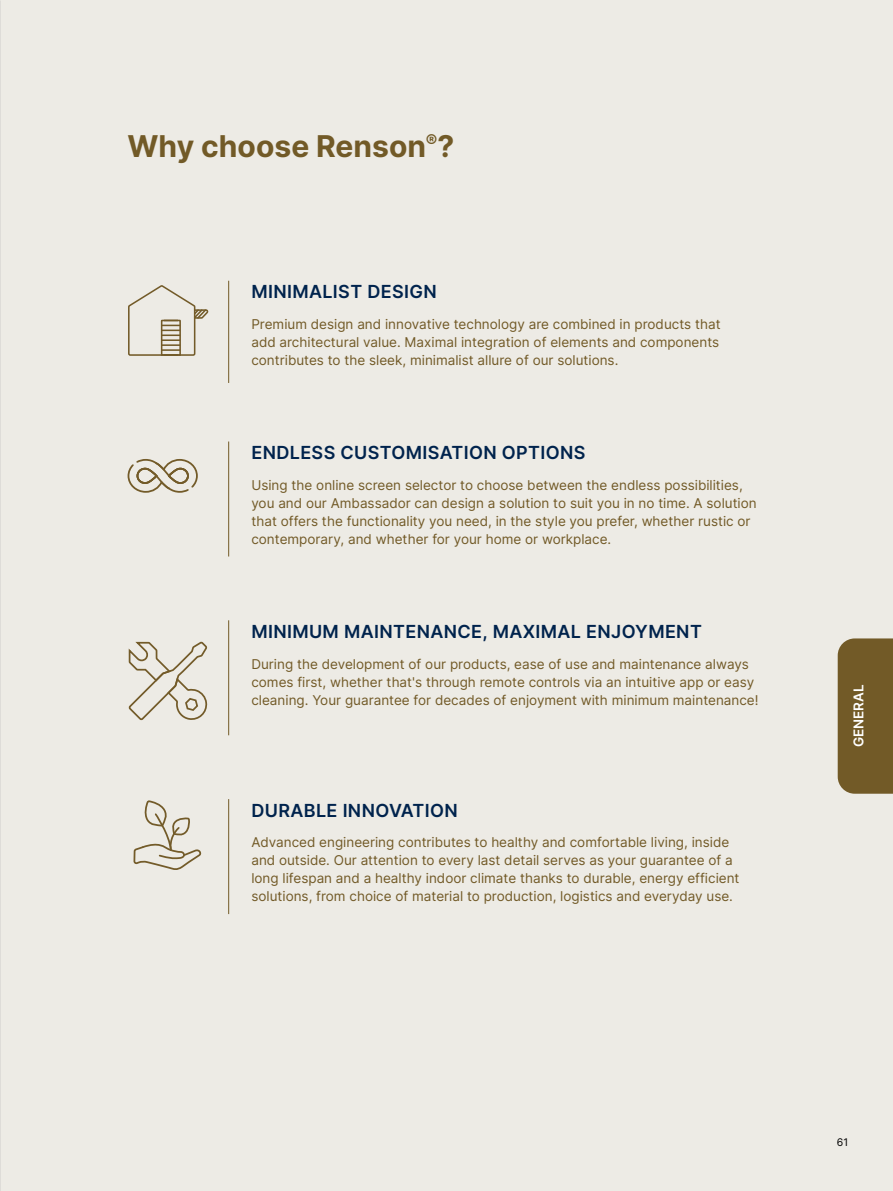
<style>
.page{position:relative;width:893px;height:1191px;background:#edebe5}
.page>*{position:absolute;margin:0;border:0;box-sizing:border-box;transform-origin:0 0}
.t1{font:700 30px "Inter";color:#725a27}
.t2{font:600 18px "Inter";letter-spacing:.02em;color:#00234d}
.t3{font:13.5px/18px "Inter";color:#725a27}
.t4{font:600 13.5px "Inter";color:#fff}
.t5{font:10.5px "Inter";color:#000}
</style>
<div class="page">
<img style="left:0;top:0;width:1px;height:1191px">
<hr style="left:228px;top:281px;width:1px;height:102px;background:#725a27">
<hr style="left:228px;top:441px;width:1px;height:115px;background:#725a27">
<hr style="left:228px;top:620px;width:1px;height:115px;background:#725a27">
<hr style="left:228px;top:799px;width:1px;height:115px;background:#725a27">
<svg style="left:133px;top:800px;width:69px;height:70px"></svg>
<svg style="left:128px;top:285px;width:81px;height:71px"></svg>
<svg style="left:128px;top:459px;width:70px;height:34px"></svg>
<svg style="left:128px;top:641px;width:80px;height:80px"></svg>
<div style="left:838px;top:638px;width:55px;height:155px;background:#725a27"></div>
<h1 class="t1" style="left:128px;top:124px;width:328px">Why choose Renson<sup>®</sup>?</h1>
<h2 class="t2" style="left:251px;top:278px;width:187px">MINIMALIST DESIGN</h2>
<p class="t3" style="left:251px;top:315px;width:471px;text-align:justify">Premium design and innovative technology are combined in products that add architectural value. Maximal integration of elements and components contributes to the sleek, minimalist allure of our solutions.</p>
<h2 class="t2" style="left:251px;top:439px;width:335px">ENDLESS CUSTOMISATION OPTIONS</h2>
<p class="t3" style="left:251px;top:475px;width:507px">Using the online screen selector to choose between the endless possibilities, you and our Ambassador can design a solution to suit you in no time. A solution that offers the functionality you need, in the style you prefer, whether rustic or contemporary, and whether for your home or workplace.</p>
<h2 class="t2" style="left:251px;top:618px;width:452px">MINIMUM MAINTENANCE, MAXIMAL ENJOYMENT</h2>
<p class="t3" style="left:251px;top:654px;width:509px">During the development of our products, ease of use and maintenance always comes first, whether that's through remote controls via an intuitive app or easy cleaning. Your guarantee for decades of enjoyment with minimum maintenance!</p>
<h2 class="t2" style="left:251px;top:797px;width:208px">DURABLE INNOVATION</h2>
<p class="t3" style="left:251px;top:833px;width:490px">Advanced engineering contributes to healthy and comfortable living, inside and outside. Our attention to every last detail serves as your guarantee of a long lifespan and a healthy indoor climate thanks to durable, energy efficient solutions, from choice of material to production, logistics and everyday use.</p>
<p class="t4" style="left:849px;top:747px;width:64px;rotate:-90deg">GENERAL</p>
<p class="t5" style="left:837px;top:1134px;width:13px">61</p>
</div>
